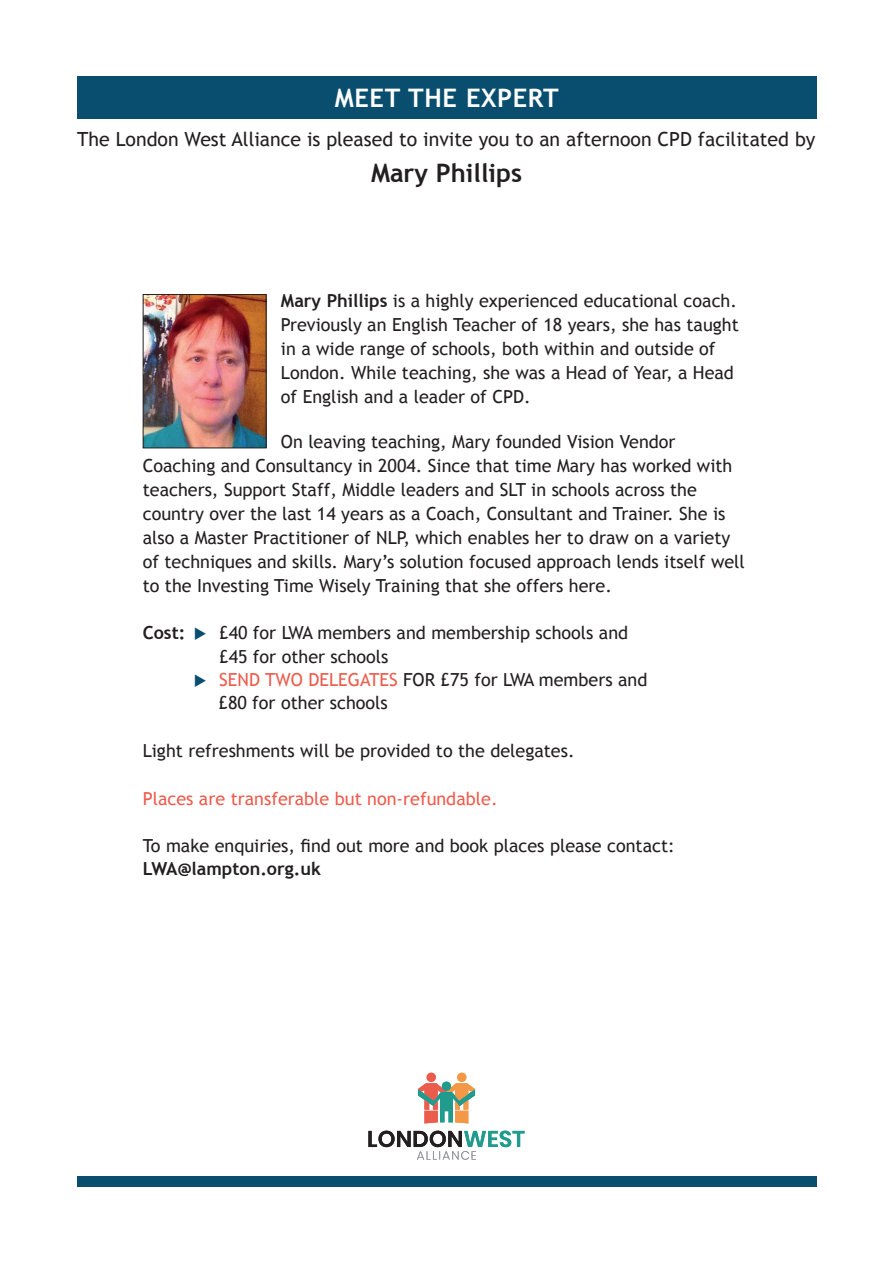
<style>
.page{position:relative;width:893px;height:1263px;background:#fff}
.page>*{position:absolute;margin:0;border:0;box-sizing:border-box;transform-origin:0 0}
.t1{font:700 25.5px "Trebuchet MS";letter-spacing:.025em;color:#fff}
.t2{font:700 25.5px "Trebuchet MS";color:#231f20}
.t3{font:19.5px "Trebuchet MS";color:#231f20}
.t4{font:18px/24px "Trebuchet MS";color:#231f20}
.t5{font:18px "Trebuchet MS";color:#ed5c4d}
.t6{font:700 18px "Trebuchet MS";color:#231f20}
.s1{font-weight:700}
.s2{color:#094e6f}
.s3{color:#ed5c4d}
</style>
<div class="page">
<div style="left:77px;top:1176px;width:739px;height:10px;background:#094e6f"></div>
<div style="left:77px;top:77px;width:739px;height:42px;background:#094e6f"></div>
<svg style="left:418px;top:1073px;width:57px;height:50px"></svg>
<svg style="left:368px;top:1130px;width:157px;height:30px"></svg>
<img style="left:145px;top:296px;width:119px;height:150px">
<div style="left:143px;top:294px;width:123px;height:154px;border:1px solid #231f20"></div>
<h1 class="t1" style="left:335px;top:82px;width:226px">MEET THE EXPERT</h1>
<p class="t3" style="left:77px;top:128px;width:740px">The London West Alliance is pleased to invite you to an afternoon CPD facilitated by</p>
<h1 class="t2" style="left:371px;top:157px;width:152px">Mary Phillips</h1>
<p class="t4" style="left:281px;top:289px;width:459px"><span class="s1">Mary Phillips</span> is a highly experienced educational coach.<br>Previously an English Teacher of 18 years, she has taught in a wide range of schools, both within and outside of London. While teaching, she was a Head of Year, a Head of English and a leader of CPD.</p>
<p class="t4" style="left:143px;top:430px;width:604px;text-indent:138px">On leaving teaching, Mary founded Vision Vendor Coaching and Consultancy in 2004. Since that time Mary has worked with teachers, Support Staff, Middle leaders and SLT in schools across the country over the last 14 years as a Coach, Consultant and Trainer. She is also a Master Practitioner of NLP, which enables her to draw on a variety of techniques and skills. Mary’s solution focused approach lends itself well to the Investing Time Wisely Training that she offers here.</p>
<p class="t4" style="left:219px;top:621px;width:410px;line-height:23.4px;text-indent:-76px"><span class="s1">Cost:</span> <span class="s2">◆</span> £40 for LWA members and membership schools and £45 for other schools</p>
<p class="t4" style="left:219px;top:668px;width:430px;line-height:23.4px;text-indent:-25px"><span class="s2">◆</span> <span class="s3">SEND TWO DELEGATES</span> FOR £75 for LWA members and £80 for other schools</p>
<p class="t4" style="left:143px;top:739px;width:433px">Light refreshments will be provided to the delegates.</p>
<p class="t5" style="left:143px;top:788px;width:356px">Places are transferable but non-refundable.</p>
<p class="t4" style="left:143px;top:833px;width:533px">To make enquiries, find out more and book places please contact:</p>
<p class="t6" style="left:143px;top:857px;width:180px">LWA@lampton.org.uk</p>
</div>
